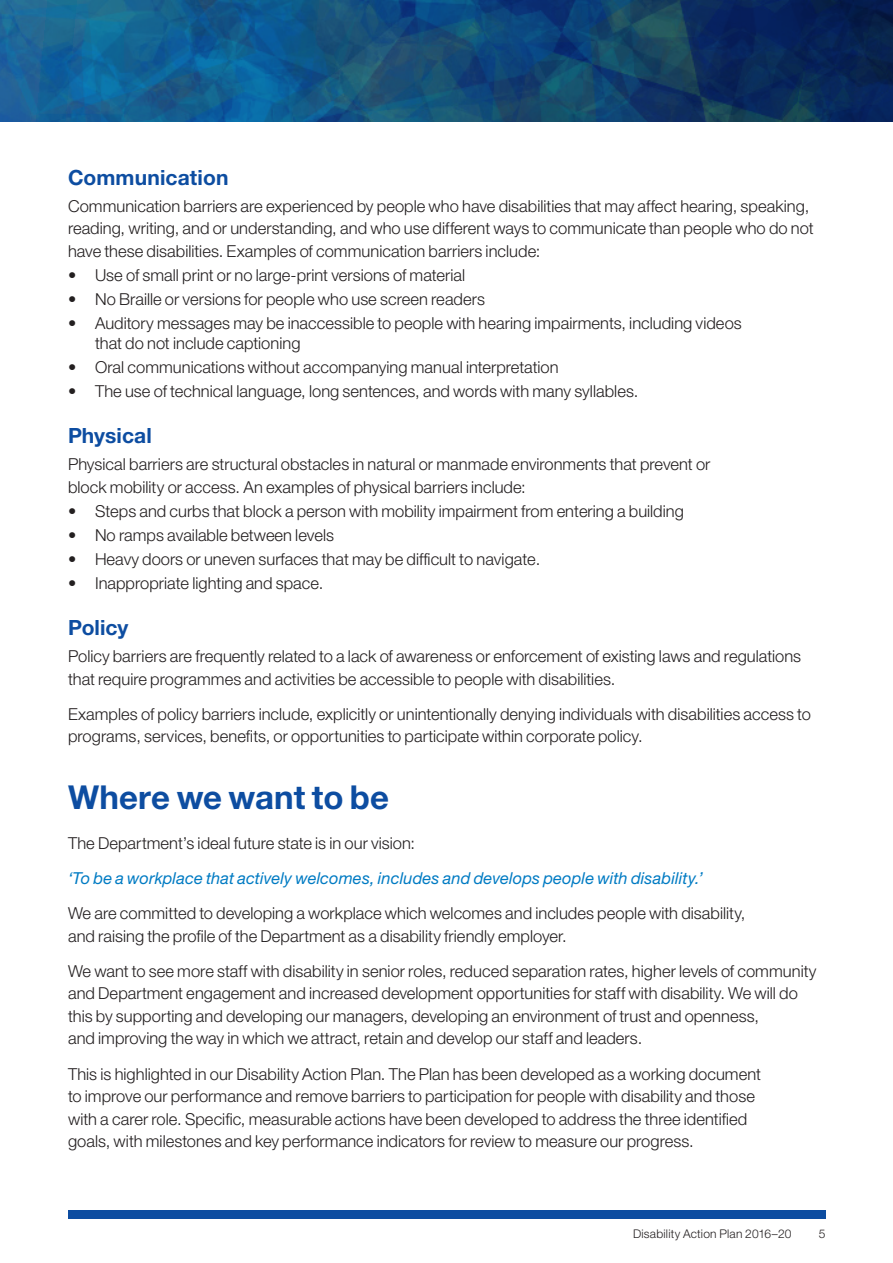
<style>
.page{position:relative;width:893px;height:1263px;background:#fff}
.page>*{position:absolute;margin:0;border:0;box-sizing:border-box;transform-origin:0 0}
.t1{font:700 33px "Helvetica Neue LT Std";letter-spacing:.005em;color:#0d4da1}
.t2{font:700 21px "Helvetica Neue LT Std";letter-spacing:.005em;color:#0d4da1}
.Body_Text{font:300 16.5px/22.5px "Helvetica Neue LT Std";color:#231f20}
.Body_Text-2{font:italic 16.5px "Helvetica Neue LT Std";letter-spacing:.005em;color:#007bc3}
.t3{font:300 12px "Helvetica Neue LT Std";letter-spacing:.02em;color:#231f20}
</style>
<div class="page">
<img style="left:0;top:0;width:893px;height:121px">
<div style="left:68px;top:1210px;width:757px;height:8px;background:#0d4da1"></div>
<h2 class="t2" style="left:68px;top:165px;width:162px">Communication</h2>
<p class="Body_Text" style="left:68px;top:194px;width:747px">Communication barriers are experienced by people who have disabilities that may affect hearing, speaking, reading, writing, and or understanding, and who use different ways to communicate than people who do not have these disabilities. Examples of communication barriers include:</p>
<p class="Body_Text" style="left:68px;top:263px;width:399px">• Use of small print or no large-print versions of material</p>
<p class="Body_Text" style="left:68px;top:287px;width:418px">• No Braille or versions for people who use screen readers</p>
<p class="Body_Text" style="left:95px;top:313px;width:648px;line-height:19.8px;text-indent:-27px">• Auditory messages may be inaccessible to people with hearing impairments, including videos that do not include captioning</p>
<p class="Body_Text" style="left:68px;top:355px;width:492px">• Oral communications without accompanying manual interpretation</p>
<p class="Body_Text" style="left:68px;top:379px;width:572px">• The use of technical language, long sentences, and words with many syllables.</p>
<h2 class="t2" style="left:68px;top:423px;width:85px">Physical</h2>
<p class="Body_Text" style="left:68px;top:453px;width:644px">Physical barriers are structural obstacles in natural or manmade environments that prevent or block mobility or access. An examples of physical barriers include:</p>
<p class="Body_Text" style="left:68px;top:499px;width:617px">• Steps and curbs that block a person with mobility impairment from entering a building</p>
<p class="Body_Text" style="left:68px;top:523px;width:268px">• No ramps available between levels</p>
<p class="Body_Text" style="left:68px;top:547px;width:474px">• Heavy doors or uneven surfaces that may be difficult to navigate.</p>
<p class="Body_Text" style="left:68px;top:571px;width:257px">• Inappropriate lighting and space.</p>
<h2 class="t2" style="left:68px;top:615px;width:62px">Policy</h2>
<p class="Body_Text" style="left:68px;top:645px;width:735px">Policy barriers are frequently related to a lack of awareness or enforcement of existing laws and regulations that require programmes and activities be accessible to people with disabilities.</p>
<p class="Body_Text" style="left:68px;top:702px;width:744px">Examples of policy barriers include, explicitly or unintentionally denying individuals with disabilities access to programs, services, benefits, or opportunities to participate within corporate policy.</p>
<h1 class="t1" style="left:68px;top:777px;width:323px">Where we want to be</h1>
<p class="Body_Text" style="left:68px;top:831px;width:349px">The Department’s ideal future state is in our vision:</p>
<p class="Body_Text-2" style="left:68px;top:868px;width:636px">‘To be a workplace that actively welcomes, includes and develops people with disability.’</p>
<p class="Body_Text" style="left:68px;top:902px;width:679px">We are committed to developing a workplace which welcomes and includes people with disability, and raising the profile of the Department as a disability friendly employer.</p>
<p class="Body_Text" style="left:68px;top:959px;width:750px">We want to see more staff with disability in senior roles, reduced separation rates, higher levels of community and Department engagement and increased development opportunities for staff with disability. We will do this by supporting and developing our managers, developing an environment of trust and openness,<br>and improving the way in which we attract, retain and develop our staff and leaders.</p>
<p class="Body_Text" style="left:68px;top:1062px;width:695px">This is highlighted in our Disability Action Plan. The Plan has been developed as a working document to improve our performance and remove barriers to participation for people with disability and those with a carer role. Specific, measurable actions have been developed to address the three identified goals, with milestones and key performance indicators for review to measure our progress.</p>
<p class="t3" style="left:633px;top:1226px;width:160px">Disability Action Plan 2016–20</p>
<p class="t3" style="left:819px;top:1226px;width:8px">5</p>
</div>
